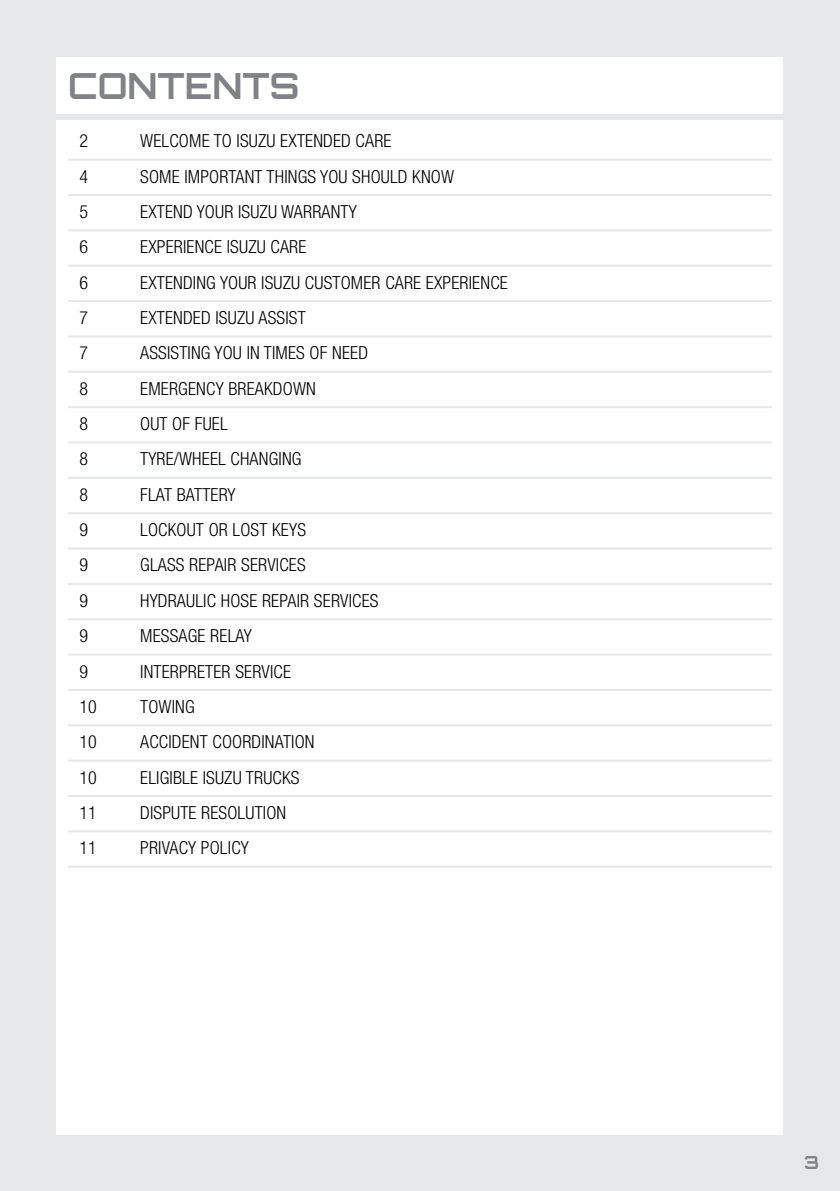
<style>
.page{position:relative;width:840px;height:1191px;background:#fff}
.page>*{position:absolute;margin:0;border:0;box-sizing:border-box;transform-origin:0 0}
.t1{font:700 36px "Orbitron";color:#808285}
.t2{font:300 condensed 18px "Helvetica Neue";letter-spacing:.01em;color:#000}
.t3{font:700 18px "Orbitron";color:#808285}
</style>
<div class="page">
<div style="left:0;top:0;width:839px;height:1191px;background:#e6e7e8"></div>
<div style="left:57px;top:57px;width:725px;height:1077px;background:#fff"></div>
<div style="left:0;top:114px;width:839px;height:6px;background:#e6e7e8"></div>
<hr style="left:68px;top:159px;width:703px;height:2px;background:#e6e7e8">
<hr style="left:68px;top:194px;width:703px;height:2px;background:#e6e7e8">
<hr style="left:68px;top:229px;width:703px;height:2px;background:#e6e7e8">
<hr style="left:68px;top:265px;width:703px;height:2px;background:#e6e7e8">
<hr style="left:68px;top:300px;width:703px;height:2px;background:#e6e7e8">
<hr style="left:68px;top:335px;width:703px;height:2px;background:#e6e7e8">
<hr style="left:68px;top:371px;width:703px;height:2px;background:#e6e7e8">
<hr style="left:68px;top:406px;width:703px;height:2px;background:#e6e7e8">
<hr style="left:68px;top:441px;width:703px;height:2px;background:#e6e7e8">
<hr style="left:68px;top:477px;width:703px;height:2px;background:#e6e7e8">
<hr style="left:68px;top:512px;width:703px;height:2px;background:#e6e7e8">
<hr style="left:68px;top:547px;width:703px;height:2px;background:#e6e7e8">
<hr style="left:68px;top:583px;width:703px;height:2px;background:#e6e7e8">
<hr style="left:68px;top:618px;width:703px;height:2px;background:#e6e7e8">
<hr style="left:68px;top:653px;width:703px;height:2px;background:#e6e7e8">
<hr style="left:68px;top:689px;width:703px;height:2px;background:#e6e7e8">
<hr style="left:68px;top:724px;width:703px;height:2px;background:#e6e7e8">
<hr style="left:68px;top:759px;width:703px;height:2px;background:#e6e7e8">
<hr style="left:68px;top:795px;width:703px;height:2px;background:#e6e7e8">
<hr style="left:68px;top:830px;width:703px;height:2px;background:#e6e7e8">
<hr style="left:68px;top:865px;width:703px;height:2px;background:#e6e7e8">
<h1 class="t1" style="left:68px;top:64px;width:233px">CONTENTS</h1>
<p class="t2" style="left:79px;top:131px;width:10px">2</p>
<p class="t2" style="left:140px;top:131px;width:253px">WELCOME TO ISUZU EXTENDED CARE</p>
<p class="t2" style="left:79px;top:166px;width:10px">4</p>
<p class="t2" style="left:140px;top:166px;width:315px">SOME IMPORTANT THINGS YOU SHOULD KNOW</p>
<p class="t2" style="left:79px;top:201px;width:10px">5</p>
<p class="t2" style="left:140px;top:201px;width:218px">EXTEND YOUR ISUZU WARRANTY</p>
<p class="t2" style="left:79px;top:237px;width:10px">6</p>
<p class="t2" style="left:140px;top:237px;width:168px">EXPERIENCE ISUZU CARE</p>
<p class="t2" style="left:79px;top:272px;width:10px">6</p>
<p class="t2" style="left:140px;top:272px;width:369px">EXTENDING YOUR ISUZU CUSTOMER CARE EXPERIENCE</p>
<p class="t2" style="left:79px;top:307px;width:10px">7</p>
<p class="t2" style="left:140px;top:307px;width:167px">EXTENDED ISUZU ASSIST</p>
<p class="t2" style="left:79px;top:343px;width:10px">7</p>
<p class="t2" style="left:140px;top:343px;width:229px">ASSISTING YOU IN TIMES OF NEED</p>
<p class="t2" style="left:79px;top:378px;width:10px">8</p>
<p class="t2" style="left:140px;top:378px;width:177px">EMERGENCY BREAKDOWN</p>
<p class="t2" style="left:79px;top:413px;width:10px">8</p>
<p class="t2" style="left:140px;top:413px;width:89px">OUT OF FUEL</p>
<p class="t2" style="left:79px;top:449px;width:10px">8</p>
<p class="t2" style="left:140px;top:449px;width:163px">TYRE/WHEEL CHANGING</p>
<p class="t2" style="left:79px;top:484px;width:10px">8</p>
<p class="t2" style="left:140px;top:484px;width:97px">FLAT BATTERY</p>
<p class="t2" style="left:79px;top:519px;width:10px">9</p>
<p class="t2" style="left:140px;top:519px;width:167px">LOCKOUT OR LOST KEYS</p>
<p class="t2" style="left:79px;top:555px;width:10px">9</p>
<p class="t2" style="left:140px;top:555px;width:167px">GLASS REPAIR SERVICES</p>
<p class="t2" style="left:79px;top:590px;width:10px">9</p>
<p class="t2" style="left:140px;top:590px;width:240px">HYDRAULIC HOSE REPAIR SERVICES</p>
<p class="t2" style="left:79px;top:625px;width:10px">9</p>
<p class="t2" style="left:140px;top:625px;width:113px">MESSAGE RELAY</p>
<p class="t2" style="left:79px;top:661px;width:10px">9</p>
<p class="t2" style="left:140px;top:661px;width:152px">INTERPRETER SERVICE</p>
<p class="t2" style="left:79px;top:696px;width:19px">10</p>
<p class="t2" style="left:140px;top:696px;width:56px">TOWING</p>
<p class="t2" style="left:79px;top:731px;width:19px">10</p>
<p class="t2" style="left:140px;top:731px;width:176px">ACCIDENT COORDINATION</p>
<p class="t2" style="left:79px;top:767px;width:19px">10</p>
<p class="t2" style="left:140px;top:767px;width:161px">ELIGIBLE ISUZU TRUCKS</p>
<p class="t2" style="left:79px;top:802px;width:19px">11</p>
<p class="t2" style="left:140px;top:802px;width:147px">DISPUTE RESOLUTION</p>
<p class="t2" style="left:79px;top:837px;width:19px">11</p>
<p class="t2" style="left:140px;top:837px;width:110px">PRIVACY POLICY</p>
<p class="t3" style="left:803px;top:1152px;width:16px">3</p>
</div>
